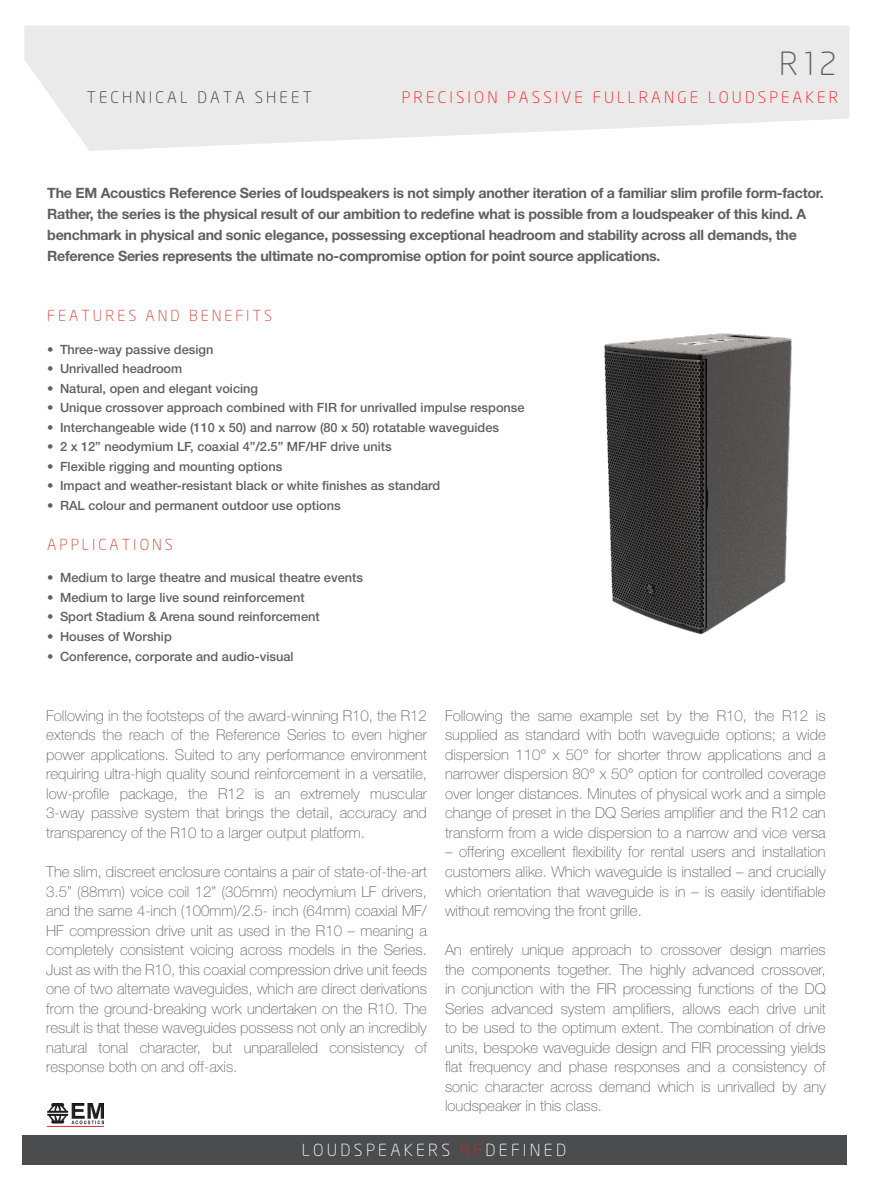
<style>
.page{position:relative;width:872px;height:1191px;background:#fff}
.page>*{position:absolute;margin:0;border:0;box-sizing:border-box;transform-origin:0 0}
.t1{font:300 31.5px "Neo Sans";color:#606063}
.t2{font:300 16.5px "Neo Sans";letter-spacing:.2em;color:#fff}
.body_copy{font:300 15.75px "Neo Sans";letter-spacing:.2em;color:#ff1a1a}
.t3{font:300 15.75px "Neo Sans";letter-spacing:.2em;color:#323738}
.body_copy-2{font:100 15px/19.5px "Helvetica Neue LT Std";color:#606063;text-align:justify}
.para_headers{font:300 15px "Neo Sans";letter-spacing:.2em;color:#d53f33}
.Intro_para{font:700 14.25px/21px "Helvetica Neue LT Std";letter-spacing:-.02em;color:#606063}
.t4{font:500 12.75px "Helvetica Neue LT Std";color:#606063}
.s1{color:#d1232a}
</style>
<div class="page">
<svg style="left:24px;top:26px;width:825px;height:125px;fill:#e9eae9"></svg>
<img style="left:48px;top:1103px;width:56px;height:23px">
<img style="left:604px;top:333px;width:188px;height:302px">
<div style="left:21px;top:1135px;width:825px;height:29px;background:#4b4c4d"></div>
<p class="t1" style="left:779px;top:50px;width:59px">R12</p>
<p class="t3" style="left:87px;top:90px;width:226px">TECHNICAL DATA SHEET</p>
<p class="body_copy" style="left:402px;top:90px;width:437px">PRECISION PASSIVE FULLRANGE LOUDSPEAKER</p>
<p class="Intro_para" style="left:47px;top:182px;width:778px">The EM Acoustics Reference Series of loudspeakers is not simply another iteration of a familiar slim profile form-factor.<br>Rather, the series is the physical result of our ambition to redefine what is possible from a loudspeaker of this kind. A benchmark in physical and sonic elegance, possessing exceptional headroom and stability across all demands, the Reference Series represents the ultimate no-compromise option for point source applications.</p>
<p class="para_headers" style="left:47px;top:309px;width:226px">FEATURES AND BENEFITS</p>
<p class="t4" style="left:47px;top:341px;width:168px">• Three-way passive design</p>
<p class="t4" style="left:47px;top:361px;width:136px">• Unrivalled headroom</p>
<p class="t4" style="left:47px;top:380px;width:212px">• Natural, open and elegant voicing</p>
<p class="t4" style="left:47px;top:400px;width:479px">• Unique crossover approach combined with FIR for unrivalled impulse response</p>
<p class="t4" style="left:47px;top:419px;width:453px">• Interchangeable wide (110 x 50) and narrow (80 x 50) rotatable waveguides</p>
<p class="t4" style="left:47px;top:439px;width:346px">• 2 x 12” neodymium LF, coaxial 4”/2.5” MF/HF drive units</p>
<p class="t4" style="left:47px;top:458px;width:237px">• Flexible rigging and mounting options</p>
<p class="t4" style="left:47px;top:478px;width:394px">• Impact and weather-resistant black or white finishes as standard</p>
<p class="t4" style="left:47px;top:497px;width:295px">• RAL colour and permanent outdoor use options</p>
<p class="para_headers" style="left:47px;top:538px;width:127px">APPLICATIONS</p>
<p class="t4" style="left:47px;top:570px;width:317px">• Medium to large theatre and musical theatre events</p>
<p class="t4" style="left:47px;top:590px;width:259px">• Medium to large live sound reinforcement</p>
<p class="t4" style="left:47px;top:609px;width:274px">• Sport Stadium &amp; Arena sound reinforcement</p>
<p class="t4" style="left:47px;top:629px;width:126px">• Houses of Worship</p>
<p class="t4" style="left:47px;top:648px;width:248px">• Conference, corporate and audio-visual</p>
<p class="body_copy-2" style="left:46px;top:706px;width:382px">Following in the footsteps of the award-winning R10, the R12 extends the reach of the Reference Series to even higher power applications. Suited to any performance environment requiring ultra-high quality sound reinforcement in a versatile, low-profile package, the R12 is an extremely muscular 3-way passive system that brings the detail, accuracy and transparency of the R10 to a larger output platform.</p>
<p class="body_copy-2" style="left:46px;top:862px;width:382px">The slim, discreet enclosure contains a pair of state-of-the-art 3.5” (88mm) voice coil 12” (305mm) neodymium LF drivers, and the same 4-inch (100mm)/2.5- inch (64mm) coaxial MF/ HF compression drive unit as used in the R10 – meaning a completely consistent voicing across models in the Series.<br>Just as with the R10, this coaxial compression drive unit feeds one of two alternate waveguides, which are direct derivations from the ground-breaking work undertaken on the R10. The result is that these waveguides possess not only an incredibly natural tonal character, but unparalleled consistency of response both on and off-axis.</p>
<p class="body_copy-2" style="left:445px;top:706px;width:382px">Following the same example set by the R10, the R12 is supplied as standard with both waveguide options; a wide dispersion 110° x 50° for shorter throw applications and a narrower dispersion 80° x 50° option for controlled coverage over longer distances. Minutes of physical work and a simple change of preset in the DQ Series amplifier and the R12 can transform from a wide dispersion to a narrow and vice versa</p>
<p class="body_copy-2" style="left:445px;top:842px;width:382px">– offering excellent flexibility for rental users and installation customers alike. Which waveguide is installed – and crucially which orientation that waveguide is in – is easily identifiable without removing the front grille.</p>
<p class="body_copy-2" style="left:445px;top:940px;width:382px">An entirely unique approach to crossover design marries the components together. The highly advanced crossover, in conjunction with the FIR processing functions of the DQ Series advanced system amplifiers, allows each drive unit to be used to the optimum extent. The combination of drive units, bespoke waveguide design and FIR processing yields flat frequency and phase responses and a consistency of sonic character across demand which is unrivalled by any loudspeaker in this class.</p>
<p class="t2" style="left:302px;top:1143px;width:266px">LOUDSPEAKERS <span class="s1">RE</span>DEFINED</p>
</div>
